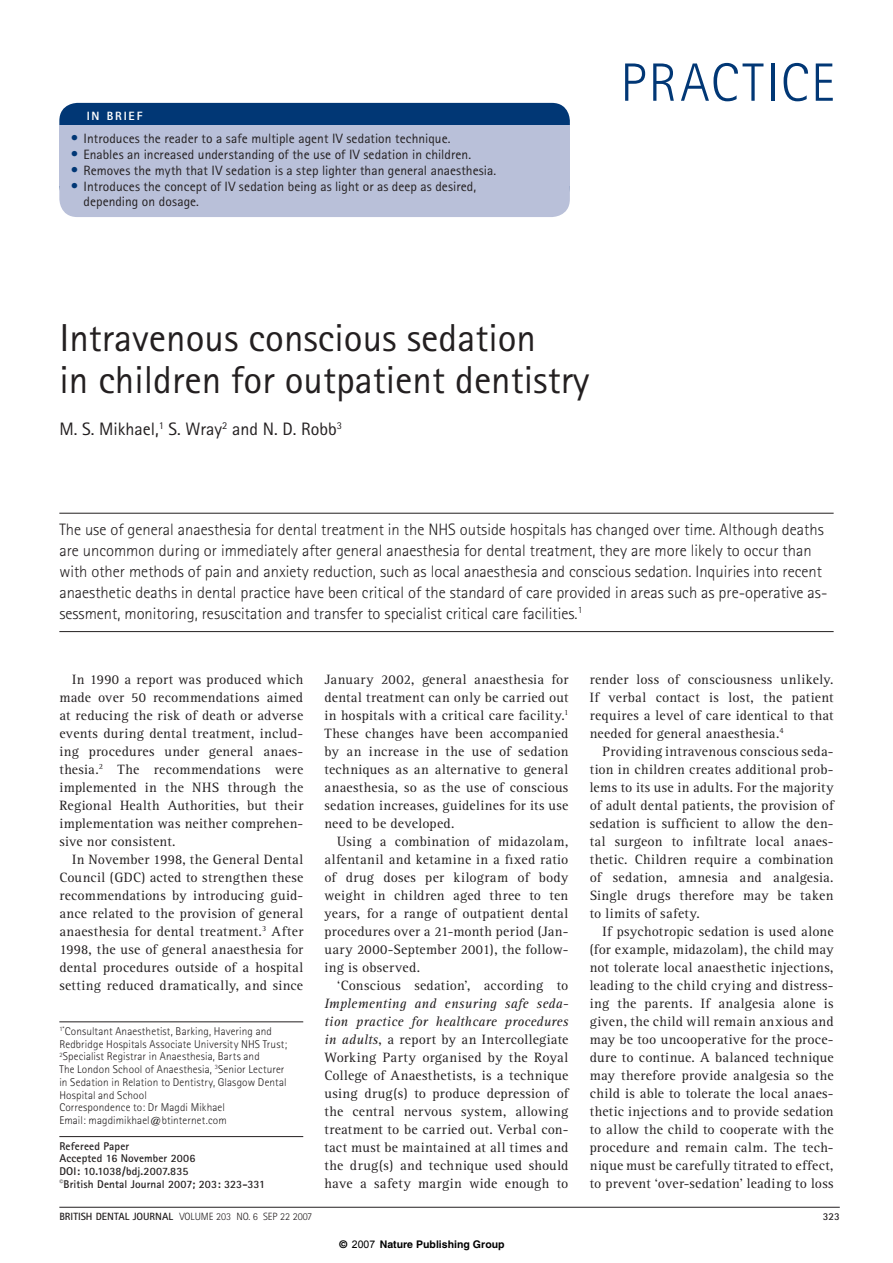
<style>
.page{position:relative;width:893px;height:1263px;background:#fff}
.page>*{position:absolute;margin:0;border:0;box-sizing:border-box;transform-origin:0 0}
.t1{font:300 54px "Rotis Sans Serif";letter-spacing:.04em;color:#013775}
.t2{font:39px/42px "Rotis Sans Serif";color:#231f20}
.t3{font:18px "Rotis Sans Serif";color:#231f20}
.t4{font:300 16.5px/21px "Rotis Sans Serif";color:#231f20}
.t5{font:13.95px/18px "Rotis Serif";letter-spacing:.02em;color:#231f20;text-align:justify}
.t6{font:13.5px/15.8px "Rotis Sans Serif";letter-spacing:.005em;color:#231f20}
.t7{font:800 12px "Rotis Sans Serif";letter-spacing:.15em;color:#fff}
.t8{font:300 11.25px/12.8px "Rotis Sans Serif";letter-spacing:.01em;color:#231f20}
.t9{font:700 11.25px/12.8px "Rotis Sans Serif";letter-spacing:.01em;color:#231f20}
.t10{font:300 10.5px "Rotis Sans Serif";color:#231f20}
.t11{font:700 10.5px "Helvetica";color:#000}
.t12{font:700 10.5px "Rotis Sans Serif";color:#231f20}
.s1{font-size:15px;color:#013775}
.s2{font-style:italic}
.s3{font-weight:700}
.s4{font-family:"Arial";font-weight:400}
</style>
<div class="page">
<hr style="left:59px;top:513px;width:774px;height:1px;background:#231f20">
<hr style="left:59px;top:631px;width:774px;height:1px;background:#231f20">
<hr style="left:59px;top:1022px;width:244px;height:1px;background:#231f20">
<hr style="left:59px;top:1136px;width:244px;height:1px;background:#231f20">
<hr style="left:59px;top:1207px;width:780px;height:1px;background:#231f20">
<div style="left:59px;top:103px;width:511px;height:101px;background:#013775;border-radius:18px"></div>
<div style="left:59px;top:126px;width:511px;height:91px;background:#b9c0d9;border-radius:18px"></div>
<div style="left:59px;top:126px;width:511px;height:60px;background:#b9c0d9"></div>
<p class="t7" style="left:87px;top:111px;width:57px">IN BRIEF</p>
<p class="t6" style="left:71px;top:132px;width:381px"><span class="s1">•</span> Introduces the reader to a safe multiple agent IV sedation technique.</p>
<p class="t6" style="left:71px;top:148px;width:402px"><span class="s1">•</span> Enables an increased understanding of the use of IV sedation in children.</p>
<p class="t6" style="left:71px;top:164px;width:427px"><span class="s1">•</span> Removes the myth that IV sedation is a step lighter than general anaesthesia.</p>
<p class="t6" style="left:83px;top:179px;width:394px;text-indent:-13px"><span class="s1">•</span> Introduces the concept of IV sedation being as light or as deep as desired, depending on dosage.</p>
<h1 class="t1" style="left:620px;top:63px;width:216px">PRACTICE</h1>
<h2 class="t2" style="left:59px;top:321px;width:531px">Intravenous conscious sedation<br>in children for outpatient dentistry</h2>
<p class="t3" style="left:59px;top:423px;width:284px">M. S. Mikhael,<sup>1</sup> S. Wray<sup>2</sup> and N. D. Robb<sup>3</sup></p>
<p class="t4" style="left:59px;top:520px;width:769px">The use of general anaesthesia for dental treatment in the NHS outside hospitals has changed over time. Although deaths are uncommon during or immediately after general anaesthesia for dental treatment, they are more likely to occur than with other methods of pain and anxiety reduction, such as local anaesthesia and conscious sedation. Inquiries into recent anaesthetic deaths in dental practice have been critical of the standard of care provided in areas such as pre-operative as&shy;sessment, monitoring, resuscitation and transfer to specialist critical care facilities.<sup>1</sup></p>
<p class="t5" style="left:324px;top:672px;width:245px">January 2002, general anaesthesia for dental treatment can only be carried out in hospitals with a critical care facility.<sup>1<br></sup>These changes have been accompanied by an increase in the use of sedation techniques as an alternative to general anaesthesia, so as the use of conscious sedation increases, guidelines for its use need to be developed.</p>
<p class="t5" style="left:324px;top:834px;width:245px;text-indent:13px">Using a combination of midazolam, alfentanil and ketamine in a fixed ratio of drug doses per kilogram of body weight in children aged three to ten years, for a range of outpatient dental procedures over a 21-month period (Jan&shy;uary 2000-September 2001), the follow&shy;ing is observed.</p>
<p class="t5" style="left:337px;top:978px;width:232px">‘Conscious sedation’, according to</p>
<p class="t5" style="left:324px;top:996px;width:245px"><span class="s2">Implementing and ensuring safe seda&shy;tion practice for healthcare procedures in adults</span>, a report by an Intercollegiate Working Party organised by the Royal College of Anaesthetists, is a technique using drug(s) to produce depression of the central nervous system, allowing treatment to be carried out. Verbal con&shy;tact must be maintained at all times and the drug(s) and technique used should have a safety margin wide enough to</p>
<p class="t5" style="left:59px;top:672px;width:245px;text-indent:13px">In 1990 a report was produced which made over 50 recommendations aimed at reducing the risk of death or adverse events during dental treatment, includ&shy;ing procedures under general anaes&shy;thesia.<sup>2</sup> The recommendations were implemented in the NHS through the Regional Health Authorities, but their implementation was neither comprehen&shy;sive nor consistent.</p>
<p class="t5" style="left:59px;top:852px;width:245px;text-indent:13px">In November 1998, the General Dental Council (GDC) acted to strengthen these recommendations by introducing guid&shy;ance related to the provision of general anaesthesia for dental treatment.<sup>3</sup> After 1998, the use of general anaesthesia for dental procedures outside of a hospital setting reduced dramatically, and since</p>
<p class="t5" style="left:589px;top:672px;width:245px">render loss of consciousness unlikely.<br>If verbal contact is lost, the patient requires a level of care identical to that needed for general anaesthesia.<sup>4</sup></p>
<p class="t5" style="left:589px;top:744px;width:245px;text-indent:13px">Providing intravenous conscious seda&shy;tion in children creates additional prob&shy;lems to its use in adults. For the majority of adult dental patients, the provision of sedation is sufficient to allow the den&shy;tal surgeon to infiltrate local anaes&shy;thetic. Children require a combination of sedation, amnesia and analgesia.<br>Single drugs therefore may be taken to limits of safety.</p>
<p class="t5" style="left:589px;top:924px;width:245px;text-indent:13px">If psychotropic sedation is used alone (for example, midazolam), the child may not tolerate local anaesthetic injections, leading to the child crying and distress&shy;ing the parents. If analgesia alone is given, the child will remain anxious and may be too uncooperative for the proce&shy;dure to continue. A balanced technique may therefore provide analgesia so the child is able to tolerate the local anaes&shy;thetic injections and to provide sedation to allow the child to cooperate with the procedure and remain calm. The tech&shy;nique must be carefully titrated to effect, to prevent ‘over-sedation’ leading to loss</p>
<p class="t8" style="left:59px;top:1026px;width:229px"><sup>1*</sup>Consultant Anaesthetist, Barking, Havering and Redbridge Hospitals Associate University NHS Trust; <sup>2</sup>Specialist Registrar in Anaesthesia, Barts and<br>The London School of Anaesthesia, <sup>3</sup>Senior Lecturer in Sedation in Relation to Dentistry, Glasgow Dental Hospital and School<br>Correspondence to: Dr Magdi Mikhael<br>Email: magdimikhael@btinternet.com</p>
<p class="t9" style="left:59px;top:1140px;width:207px">Refereed Paper<br>Accepted 16 November 2006<br>DOI: 10.1038/bdj.2007.835<br><sup>©</sup>British Dental Journal 2007; 203: 323-331</p>
<p class="t10" style="left:59px;top:1213px;width:254px"><span class="s3">BRITISH DENTAL JOURNAL</span> VOLUME 203 NO. 6 SEP 22 2007</p>
<p class="t12" style="left:822px;top:1213px;width:18px">323</p>
<p class="t11" style="left:339px;top:1238px;width:166px">© <span class="s4">2007</span> Nature Publishing Group</p>
</div>
